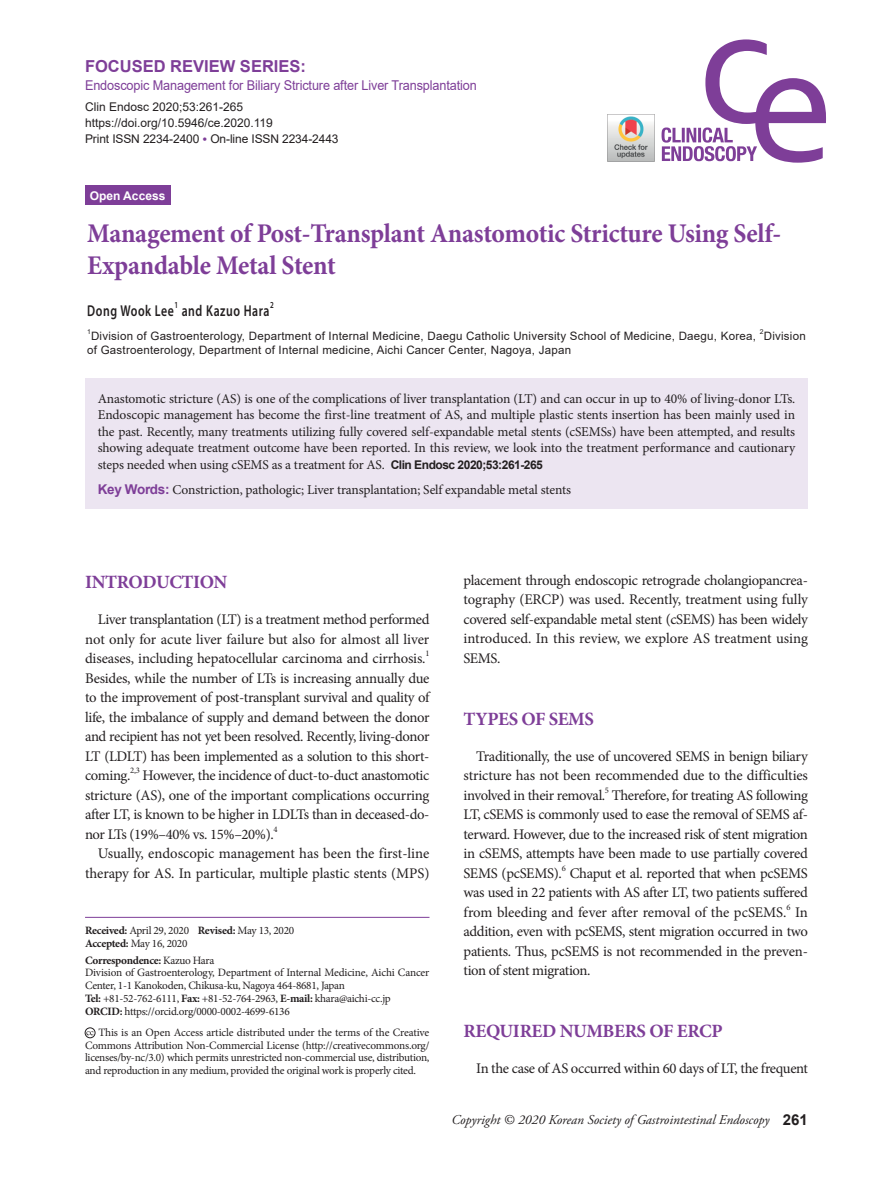
<style>
.page{position:relative;width:893px;height:1191px;background:#fff}
.page>*{position:absolute;margin:0;border:0;box-sizing:border-box;transform-origin:0 0}
.Main_Head{font:700 27px/32.4px "Minion Pro";letter-spacing:-.015em;color:#7e3e98;scale:.95 1}
.대제목{font:700 18.75px "Minion Pro";letter-spacing:-.02em;color:#7e3e98}
.ORIGINAL_ARTICLE{font:700 16.5px "Arial";color:#7e3e98}
.저자명{font:600 15.75px "Myriad Pro";letter-spacing:.05em;color:#231f20;scale:.75 1}
.본문{font:14.7px/19.5px "Minion Pro";letter-spacing:-.02em;color:#231f20;text-align:justify}
.소개_박스내용{font:13.5px/16.5px "Minion Pro";letter-spacing:-.01em;color:#231f20;text-align:justify}
.소개_박스내용_Key_words{font:13.5px "Minion Pro";letter-spacing:-.01em;color:#231f20}
.목차_하위{font:13.5px "Arial";letter-spacing:-.01em;color:#7e3e98;scale:.94 1}
.t1{font:italic 13.5px "Adobe Garamond Pro";color:#231f20}
.ORIGINAL_ARTICLE-2{font:12px "Arial";color:#231f20}
.Open_Access{font:700 12px "Arial";color:#fff}
.저자명_내용{font:11.55px "Arial";letter-spacing:.02em;color:#231f20}
.본문_밑_저자소개{font:11.25px/12.8px "Minion Pro";letter-spacing:-.025em;color:#231f20}
.본문_밑_저자소개2{font:11.25px/12.8px "Minion Pro";letter-spacing:-.03em;color:#231f20;text-align:justify}
.저자명-2{font:600 9.15px "Myriad Pro";color:#231f20;scale:.75 1}
.본문-2{font:8.55px "Minion Pro";color:#231f20}
.저자명_내용-2{font:6.75px "Arial";color:#231f20}
.s1{font-size:13.5px;color:#7e3e98}
.s2{font-family:"Arial";font-weight:700;font-size:12px}
.s3{font-family:"Arial";font-weight:700;color:#7e3e98}
.s4{font-weight:700}
.s5{font-family:"Arial";font-weight:700;font-style:normal;font-size:15px}
</style>
<div class="page">
<svg style="left:661px;top:39px;width:165px;height:124px"></svg>
<div style="left:85px;top:186px;width:85px;height:19px;background:#7e3e98"></div>
<div style="left:85px;top:379px;width:723px;height:130px;background:#ece5f1"></div>
<div style="left:85px;top:1027px;width:10px;height:10px;border:1px solid #231f20;border-radius:50%"></div>
<svg style="left:86px;top:1031px;width:8px;height:4px"></svg>
<hr style="left:85px;top:917px;width:344px;height:1px;background:#7e3e98">
<img style="left:608px;top:116px;width:46px;height:46px">
<p class="ORIGINAL_ARTICLE" style="left:85px;top:55px;width:222px">FOCUSED REVIEW SERIES:</p>
<p class="목차_하위" style="left:85px;top:75px;width:418px">Endoscopic Management for Biliary Stricture after Liver Transplantation</p>
<p class="ORIGINAL_ARTICLE-2" style="left:85px;top:98px;width:160px">Clin Endosc 2020;53:261-265</p>
<p class="ORIGINAL_ARTICLE-2" style="left:85px;top:114px;width:189px">https://doi.org/10.5946/ce.2020.119</p>
<p class="ORIGINAL_ARTICLE-2" style="left:85px;top:131px;width:255px">Print ISSN 2234-2400 <span class="s1">•</span> On-line ISSN 2234-2443</p>
<p class="Open_Access" style="left:90px;top:187px;width:77px">Open Access</p>
<p class="Main_Head" style="left:87px;top:217px;width:732px">Management of Post-Transplant Anastomotic Stricture Using Self-<br>Expandable Metal Stent</p>
<p class="저자명" style="left:87px;top:300px;width:117px">Dong Wook Lee</p>
<p class="저자명-2" style="left:175px;top:299px;width:6px">1</p>
<p class="저자명" style="left:182px;top:300px;width:119px">and Kazuo Hara</p>
<p class="저자명-2" style="left:270px;top:299px;width:6px">2</p>
<p class="저자명_내용-2" style="left:87px;top:327px;width:5px">1</p>
<p class="저자명_내용" style="left:91px;top:328px;width:666px">Division of Gastroenterology, Department of Internal Medicine, Daegu Catholic University School of Medicine, Daegu, Korea,</p>
<p class="저자명_내용-2" style="left:760px;top:327px;width:5px">2</p>
<p class="저자명_내용" style="left:764px;top:328px;width:44px">Division</p>
<p class="저자명_내용" style="left:87px;top:342px;width:486px">of Gastroenterology, Department of Internal medicine, Aichi Cancer Center, Nagoya, Japan</p>
<p class="소개_박스내용" style="left:98px;top:390px;width:699px">Anastomotic stricture (AS) is one of the complications of liver transplantation (LT) and can occur in up to 40% of living-donor LTs.<br>Endoscopic management has become the first-line treatment of AS, and multiple plastic stents insertion has been mainly used in the past. Recently, many treatments utilizing fully covered self-expandable metal stents (cSEMSs) have been attempted, and results showing adequate treatment outcome have been reported. In this review, we look into the treatment performance and cautionary steps needed when using cSEMS as a treatment for AS. <span class="s2">Clin Endosc 2020;53:261-265</span></p>
<p class="소개_박스내용_Key_words" style="left:98px;top:480px;width:475px"><span class="s3">Key Words:</span> Constriction, pathologic; Liver transplantation; Self expandable metal stents</p>
<p class="대제목" style="left:85px;top:569px;width:144px">INTRODUCTION</p>
<p class="본문" style="left:85px;top:610px;width:346px;text-indent:13px">Liver transplantation (LT) is a treatment method performed not only for acute liver failure but also for almost all liver diseases, including hepatocellular carcinoma and cirrhosis.</p>
<p class="본문-2" style="left:425px;top:648px;width:6px">1</p>
<p class="본문" style="left:85px;top:668px;width:346px">Besides, while the number of LTs is increasing annually due to the improvement of post-transplant survival and quality of life, the imbalance of supply and demand between the donor and recipient has not yet been resolved. Recently, living-donor LT (LDLT) has been implemented as a solution to this short&shy;coming.</p>
<p class="본문-2" style="left:130px;top:765px;width:11px">2,3</p>
<p class="본문" style="left:85px;top:766px;width:346px;text-indent:58px">However, the incidence of duct-to-duct anastomotic stricture (AS), one of the important complications occurring after LT, is known to be higher in LDLTs than in deceased-do&shy;nor LTs (19%–40% vs. 15%–20%).</p>
<p class="본문-2" style="left:273px;top:823px;width:6px">4</p>
<p class="본문" style="left:85px;top:844px;width:346px;text-align:right">Usually, endoscopic management has been the first-line therapy for AS. In particular, multiple plastic stents (MPS)</p>
<p class="본문_밑_저자소개" style="left:85px;top:924px;width:211px"><span class="s4">Received:</span> April 29, 2020 <span class="s4">Revised:</span> May 13, 2020<br><span class="s4">Accepted:</span> May 16, 2020</p>
<p class="본문_밑_저자소개" style="left:85px;top:953px;width:346px"><span class="s4">Correspondence:</span> Kazuo Hara<br>Division of Gastroenterology, Department of Internal Medicine, Aichi Cancer Center, 1-1 Kanokoden, Chikusa-ku, Nagoya 464-8681, Japan<br><span class="s4">Tel:</span> +81-52-762-6111, <span class="s4">Fax:</span> +81-52-764-2963, <span class="s4">E-mail:</span> khara@aichi-cc.jp <span class="s4">ORCID:</span> https://orcid.org/0000-0002-4699-6136</p>
<p class="본문_밑_저자소개2" style="left:85px;top:1026px;width:346px;text-indent:13px">This is an Open Access article distributed under the terms of the Creative Commons Attribution Non-Commercial License (http://creativecommons.org/ licenses/by-nc/3.0) which permits unrestricted non-commercial use, distribution, and reproduction in any medium, provided the original work is properly cited.</p>
<p class="본문" style="left:463px;top:570px;width:346px">placement through endoscopic retrograde cholangiopancrea&shy;tography (ERCP) was used. Recently, treatment using fully covered self-expandable metal stent (cSEMS) has been widely introduced. In this review, we explore AS treatment using SEMS.</p>
<p class="대제목" style="left:463px;top:705px;width:132px">TYPES OF SEMS</p>
<p class="본문" style="left:463px;top:746px;width:346px;text-indent:13px">Traditionally, the use of uncovered SEMS in benign biliary stricture has not been recommended due to the difficulties involved in their removal. Therefore, for treating AS following</p>
<p class="본문-2" style="left:605px;top:784px;width:6px">5</p>
<p class="본문" style="left:463px;top:805px;width:346px">LT, cSEMS is commonly used to ease the removal of SEMS af&shy;terward. However, due to the increased risk of stent migration in cSEMS, attempts have been made to use partially covered SEMS (pcSEMS).</p>
<p class="본문-2" style="left:562px;top:862px;width:6px">6</p>
<p class="본문" style="left:463px;top:863px;width:346px;text-indent:106px">Chaput et al. reported that when pcSEMS was used in 22 patients with AS after LT, two patients suffered from bleeding and fever after removal of the pcSEMS.</p>
<p class="본문-2" style="left:787px;top:901px;width:6px">6</p>
<p class="본문" style="left:463px;top:902px;width:346px;text-indent:332px">In addition, even with pcSEMS, stent migration occurred in two patients. Thus, pcSEMS is not recommended in the preven&shy;tion of stent migration.</p>
<p class="대제목" style="left:463px;top:1018px;width:261px">REQUIRED NUMBERS OF ERCP</p>
<p class="본문" style="left:476px;top:1059px;width:333px">In the case of AS occurred within 60 days of LT, the frequent</p>
<p class="t1" style="left:451px;top:1111px;width:358px">Copyright © 2020 Korean Society of Gastrointestinal Endoscopy <span class="s5">261</span></p>
</div>
